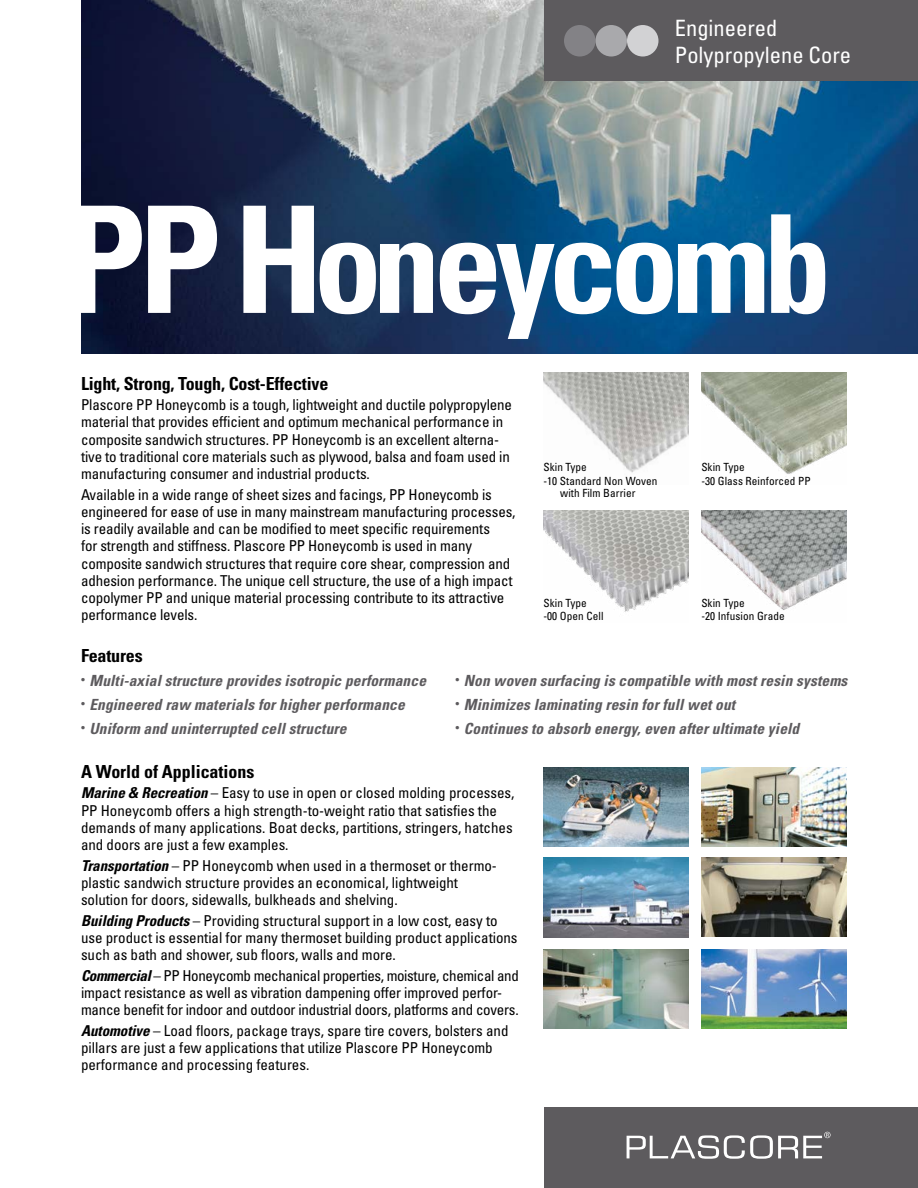
<style>
.page{position:relative;width:918px;height:1188px;background:#fff}
.page>*{position:absolute;margin:0;border:0;box-sizing:border-box;transform-origin:0 0}
.t1{font:700 condensed 136.5px "Univers";letter-spacing:-.05em;color:#fff}
.t2{font:condensed 22.5px/27px "Univers";color:#fff}
.t3{font:700 condensed 18px "Univers";letter-spacing:-.01em;color:#000}
.t4{font:italic 700 condensed 15.3px "Univers";letter-spacing:.01em;color:#5d5b5e}
.t5{font:condensed 15px/17.2px "Univers";letter-spacing:-.01em;color:#000}
.t6{font:condensed 11.25px/13.5px "Univers";letter-spacing:.005em;color:#000}
.s1{font-size:148.5px}
.s2{font-weight:700;font-style:italic}
</style>
<div class="page">
<div style="left:544px;top:1108px;width:374px;height:80px;background:#5d5b5e"></div>
<img style="left:81px;top:0;width:837px;height:354px">
<svg style="left:627px;top:1132px;width:204px;height:27px"></svg>
<img style="left:543px;top:511px;width:146px;height:101px">
<img style="left:543px;top:372px;width:146px;height:101px">
<img style="left:701px;top:511px;width:146px;height:99px">
<img style="left:543px;top:858px;width:146px;height:79px">
<img style="left:543px;top:768px;width:146px;height:79px">
<img style="left:543px;top:949px;width:146px;height:80px">
<img style="left:701px;top:768px;width:146px;height:79px">
<img style="left:701px;top:858px;width:146px;height:79px">
<img style="left:701px;top:949px;width:146px;height:80px">
<img style="left:701px;top:372px;width:146px;height:102px">
<div style="left:545px;top:0;width:373px;height:81px;background:#5d5b5e"></div>
<div style="left:564px;top:25px;width:32px;height:32px;background:#838286;border-radius:50%"></div>
<div style="left:596px;top:25px;width:31px;height:32px;background:#a9a9ac;border-radius:50%"></div>
<div style="left:627px;top:25px;width:31px;height:32px;background:#d2d2d4;border-radius:50%"></div>
<h2 class="t2" style="left:675px;top:14px;width:178px">Engineered<br>Polypropylene Core</h2>
<h1 class="t1" style="left:63px;top:181px;width:770px"><span class="s1">PP H</span>oneycomb</h1>
<p class="t3" style="left:81px;top:372px;width:249px">Light, Strong, Tough, Cost-Effective</p>
<p class="t5" style="left:81px;top:396px;width:433px">Plascore PP Honeycomb is a tough, lightweight and ductile polypropylene material that provides efficient and optimum mechanical performance in composite sandwich structures. PP Honeycomb is an excellent alterna&shy;tive to traditional core materials such as plywood, balsa and foam used in manufacturing consumer and industrial products.</p>
<p class="t5" style="left:81px;top:485px;width:436px">Available in a wide range of sheet sizes and facings, PP Honeycomb is engineered for ease of use in many mainstream manufacturing processes, is readily available and can be modified to meet specific requirements<br>for strength and stiffness. Plascore PP Honeycomb is used in many composite sandwich structures that require core shear, compression and adhesion performance. The unique cell structure, the use of a high impact copolymer PP and unique material processing contribute to its attractive performance levels.</p>
<p class="t6" style="left:543px;top:460px;width:115px">Skin Type<br>-10 Standard Non Woven</p>
<p class="t6" style="left:560px;top:486px;width:77px">with Film Barrier</p>
<p class="t6" style="left:701px;top:460px;width:111px">Skin Type<br>-30 Glass Reinforced PP</p>
<p class="t6" style="left:543px;top:596px;width:62px">Skin Type<br>-00 Open Cell</p>
<p class="t6" style="left:701px;top:596px;width:85px">Skin Type<br>-20 Infusion Grade</p>
<p class="t3" style="left:81px;top:644px;width:63px">Features</p>
<p class="t4" style="left:81px;top:671px;width:347px"><sup>•</sup> Multi-axial structure provides isotropic performance</p>
<p class="t4" style="left:81px;top:695px;width:325px"><sup>•</sup> Engineered raw materials for higher performance</p>
<p class="t4" style="left:81px;top:720px;width:267px"><sup>•</sup> Uniform and uninterrupted cell structure</p>
<p class="t4" style="left:456px;top:671px;width:393px"><sup>•</sup> Non woven surfacing is compatible with most resin systems</p>
<p class="t4" style="left:456px;top:695px;width:281px"><sup>•</sup> Minimizes laminating resin for full wet out</p>
<p class="t4" style="left:456px;top:720px;width:345px"><sup>•</sup> Continues to absorb energy, even after ultimate yield</p>
<p class="t3" style="left:81px;top:760px;width:175px">A World of Applications</p>
<p class="t5" style="left:81px;top:784px;width:435px"><span class="s2">Marine &amp; Recreation</span> – Easy to use in open or closed molding processes, PP Honeycomb offers a high strength-to-weight ratio that satisfies the demands of many applications. Boat decks, partitions, stringers, hatches and doors are just a few examples.</p>
<p class="t5" style="left:81px;top:856px;width:417px"><span class="s2">Transportation</span> – PP Honeycomb when used in a thermoset or thermo&shy;plastic sandwich structure provides an economical, lightweight solution for doors, sidewalls, bulkheads and shelving.</p>
<p class="t5" style="left:81px;top:911px;width:438px"><span class="s2">Building Products</span> – Providing structural support in a low cost, easy to use product is essential for many thermoset building product applications such as bath and shower, sub floors, walls and more.</p>
<p class="t5" style="left:81px;top:966px;width:439px"><span class="s2">Commercial</span> – PP Honeycomb mechanical properties, moisture, chemical and impact resistance as well as vibration dampening offer improved perfor&shy;mance benefit for indoor and outdoor industrial doors, platforms and covers.</p>
<p class="t5" style="left:81px;top:1021px;width:429px"><span class="s2">Automotive</span> – Load floors, package trays, spare tire covers, bolsters and pillars are just a few applications that utilize Plascore PP Honeycomb performance and processing features.</p>
</div>
